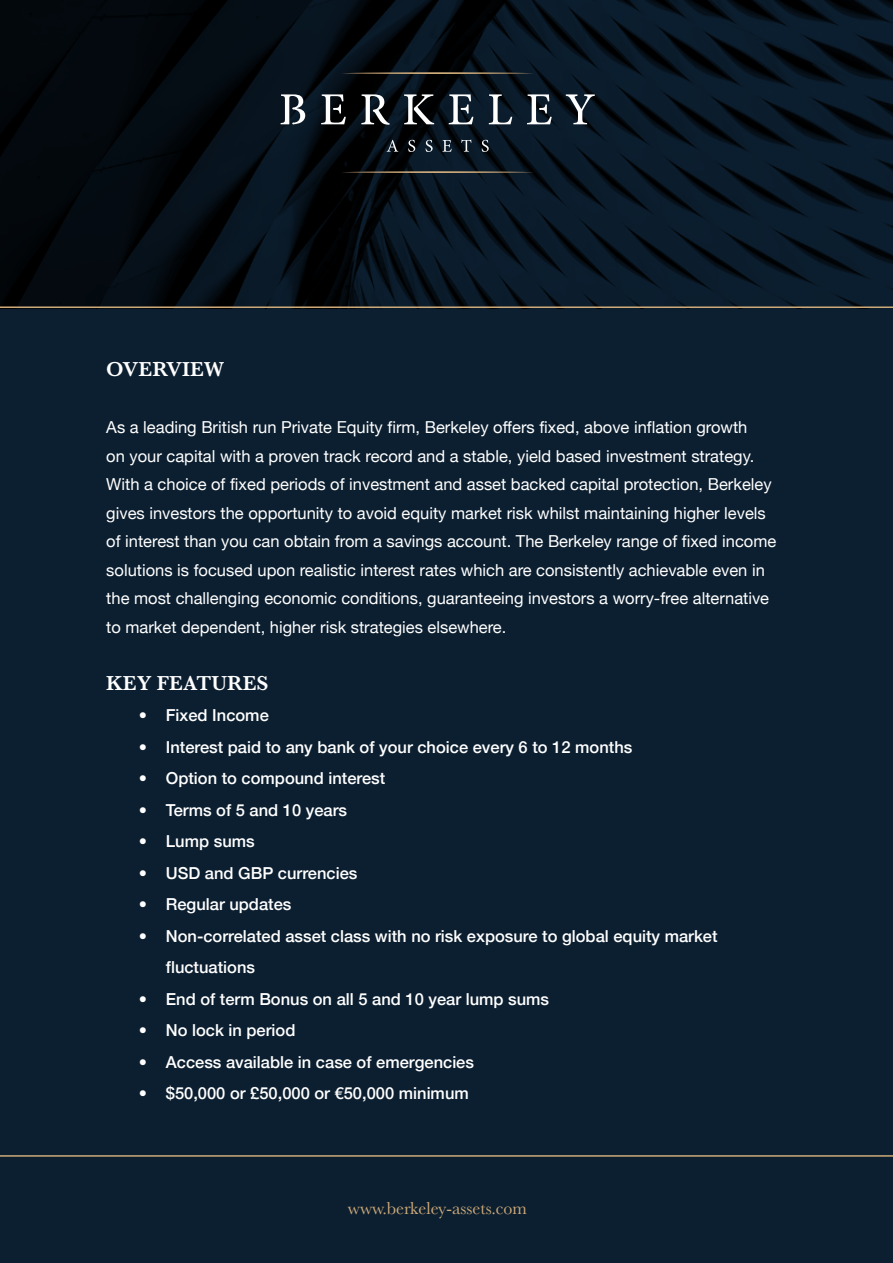
<style>
.page{position:relative;width:893px;height:1263px;background:#0c1f30}
.page>*{position:absolute;margin:0;border:0;box-sizing:border-box;transform-origin:0 0}
.t1{font:600 21px "Baskerville";color:#fff}
.t2{font:18px "Baskerville";color:#cfab7a}
.t3{font:16.5px/28.5px "Helvetica Neue";color:#fff}
.t4{font:500 16.5px/31.5px "Helvetica Neue";color:#fff}
</style>
<div class="page">
<img style="left:0;top:0;width:893px;height:306px">
<svg style="left:341px;top:72px;width:193px;height:2px"></svg>
<svg style="left:489px;top:94px;width:23px;height:30px"></svg>
<svg style="left:566px;top:94px;width:29px;height:30px"></svg>
<svg style="left:281px;top:94px;width:24px;height:30px"></svg>
<svg style="left:361px;top:94px;width:29px;height:31px"></svg>
<svg style="left:404px;top:94px;width:30px;height:30px"></svg>
<svg style="left:321px;top:94px;width:25px;height:30px"></svg>
<svg style="left:449px;top:94px;width:24px;height:30px"></svg>
<svg style="left:527px;top:94px;width:25px;height:30px"></svg>
<svg style="left:341px;top:171px;width:193px;height:2px"></svg>
<svg style="left:387px;top:140px;width:11px;height:12px"></svg>
<svg style="left:408px;top:140px;width:7px;height:12px"></svg>
<svg style="left:426px;top:140px;width:7px;height:12px"></svg>
<svg style="left:442px;top:140px;width:10px;height:12px"></svg>
<svg style="left:461px;top:140px;width:10px;height:12px"></svg>
<svg style="left:482px;top:140px;width:7px;height:12px"></svg>
<hr style="left:0;top:306px;width:893px;height:2px;background:#cfab7a">
<hr style="left:0;top:1155px;width:893px;height:2px;background:#cfab7a">
<p class="t1" style="left:106px;top:355px;width:120px">OVERVIEW</p>
<p class="t3" style="left:106px;top:414px;width:671px">As a leading British run Private Equity firm, Berkeley offers fixed, above inflation growth<br>on your capital with a proven track record and a stable, yield based investment strategy.<br>With a choice of fixed periods of investment and asset backed capital protection, Berkeley gives investors the opportunity to avoid equity market risk whilst maintaining higher levels of interest than you can obtain from a savings account. The Berkeley range of fixed income solutions is focused upon realistic interest rates which are consistently achievable even in the most challenging economic conditions, guaranteeing investors a worry-free alternative to market dependent, higher risk strategies elsewhere.</p>
<p class="t1" style="left:106px;top:668px;width:164px">KEY FEATURES</p>
<p class="t4" style="left:166px;top:698px;width:105px">Fixed Income</p>
<p class="t4" style="left:139px;top:698px;width:10px">•</p>
<p class="t4" style="left:139px;top:730px;width:10px">•</p>
<p class="t4" style="left:166px;top:730px;width:468px">Interest paid to any bank of your choice every 6 to 12 months</p>
<p class="t4" style="left:139px;top:761px;width:10px">•</p>
<p class="t4" style="left:166px;top:761px;width:221px">Option to compound interest</p>
<p class="t4" style="left:139px;top:793px;width:10px">•</p>
<p class="t4" style="left:166px;top:793px;width:183px">Terms of 5 and 10 years</p>
<p class="t4" style="left:139px;top:824px;width:10px">•</p>
<p class="t4" style="left:166px;top:824px;width:90px">Lump sums</p>
<p class="t4" style="left:139px;top:856px;width:10px">•</p>
<p class="t4" style="left:166px;top:856px;width:193px">USD and GBP currencies</p>
<p class="t4" style="left:139px;top:887px;width:10px">•</p>
<p class="t4" style="left:166px;top:887px;width:127px">Regular updates</p>
<p class="t4" style="left:139px;top:919px;width:10px">•</p>
<p class="t4" style="left:166px;top:919px;width:553px">Non-correlated asset class with no risk exposure to global equity market</p>
<p class="t4" style="left:139px;top:982px;width:10px">•</p>
<p class="t4" style="left:166px;top:950px;width:385px">fluctuations<br>End of term Bonus on all 5 and 10 year lump sums</p>
<p class="t4" style="left:139px;top:1013px;width:10px">•</p>
<p class="t4" style="left:166px;top:1013px;width:131px">No lock in period</p>
<p class="t4" style="left:139px;top:1045px;width:10px">•</p>
<p class="t4" style="left:166px;top:1045px;width:310px">Access available in case of emergencies</p>
<p class="t4" style="left:139px;top:1076px;width:10px">•</p>
<p class="t4" style="left:166px;top:1076px;width:304px">$50,000 or £50,000 or €50,000 minimum</p>
<p class="t2" style="left:348px;top:1197px;width:181px">www.berkeley-assets.com</p>
</div>
